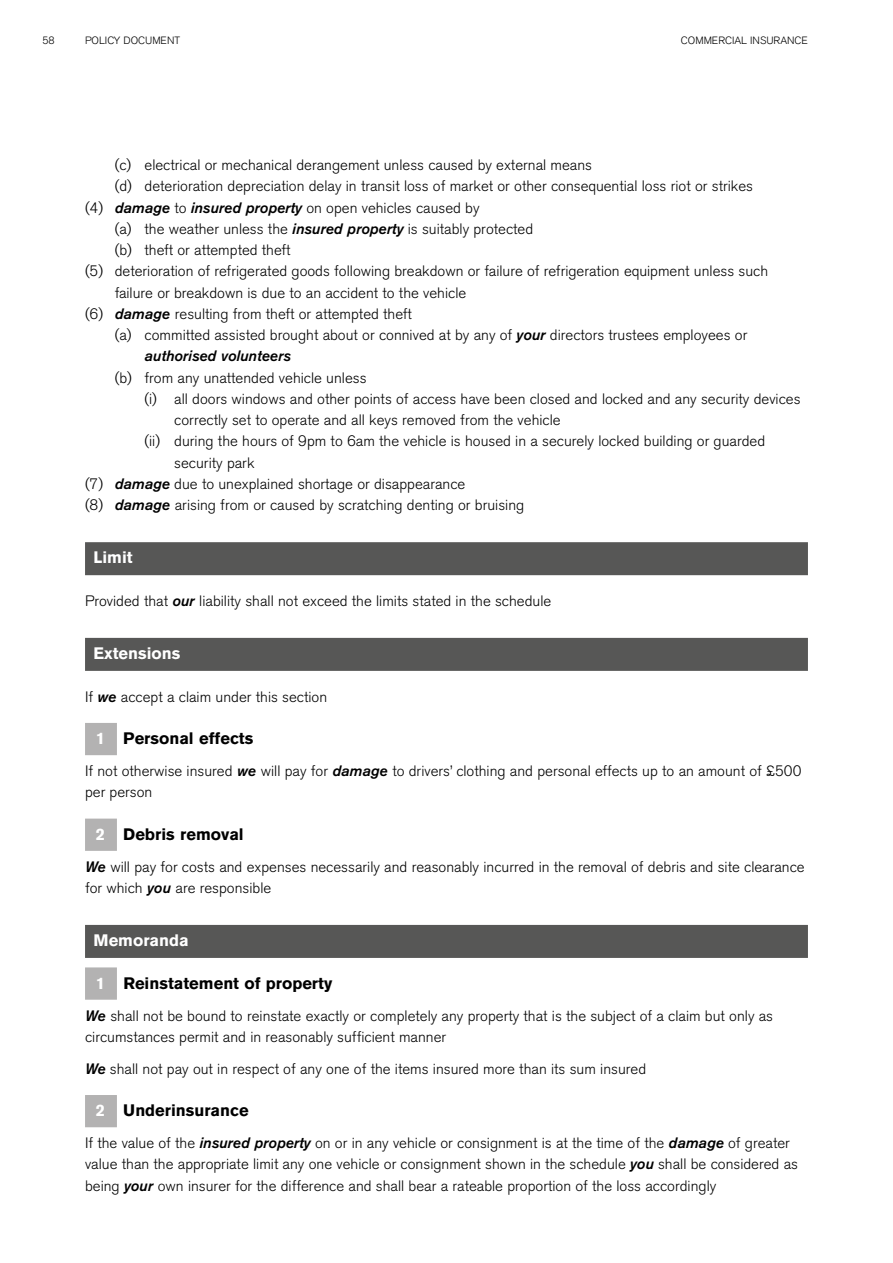
<style>
.page{position:relative;width:893px;height:1263px;background:#fff}
.page>*{position:absolute;margin:0;border:0;box-sizing:border-box;transform-origin:0 0}
.t1{font:700 16.5px "Akzidenz Grotesk BQ";color:#000}
.t2{font:700 16.5px "Akzidenz Grotesk BQ";color:#fff}
.t3{font:300 15px/21.3px "Akzidenz Grotesk BQ";color:#000}
.t4{font:italic 15px "Akzidenz Grotesk BQ Med";color:#000}
.t5{font:300 10.5px "Akzidenz Grotesk BQ";color:#000}
.s1{font-family:"Akzidenz Grotesk BQ Med";font-weight:400;font-style:italic}
.s2{color:#fff}
</style>
<div class="page">
<div style="left:85px;top:542px;width:723px;height:33px;background:#575756"></div>
<div style="left:85px;top:638px;width:723px;height:33px;background:#575756"></div>
<div style="left:85px;top:723px;width:32px;height:32px;background:#b3b2b2"></div>
<div style="left:85px;top:819px;width:32px;height:32px;background:#b3b2b2"></div>
<div style="left:85px;top:925px;width:723px;height:33px;background:#575756"></div>
<div style="left:85px;top:967px;width:32px;height:33px;background:#b3b2b2"></div>
<div style="left:85px;top:1095px;width:32px;height:32px;background:#b3b2b2"></div>
<p class="t5" style="left:43px;top:34px;width:14px">58</p>
<p class="t5" style="left:85px;top:34px;width:97px">POLICY DOCUMENT</p>
<p class="t5" style="left:681px;top:34px;width:129px">COMMERCIAL INSURANCE</p>
<p class="t3" style="left:115px;top:155px;width:479px">(c) electrical or mechanical derangement unless caused by external means</p>
<p class="t3" style="left:115px;top:176px;width:640px">(d) deterioration depreciation delay in transit loss of market or other consequential loss riot or strikes</p>
<p class="t3" style="left:85px;top:197px;width:396px">(4) <span class="s1">damage</span> to <span class="s1">insured property</span> on open vehicles caused by</p>
<p class="t3" style="left:115px;top:218px;width:420px">(a) the weather unless the <span class="s1">insured property</span> is suitably protected</p>
<p class="t3" style="left:115px;top:240px;width:177px">(b) theft or attempted theft</p>
<p class="t3" style="left:85px;top:261px;width:685px">(5) deterioration of refrigerated goods following breakdown or failure of refrigeration equipment unless such</p>
<p class="t3" style="left:115px;top:282px;width:353px">failure or breakdown is due to an accident to the vehicle</p>
<p class="t3" style="left:85px;top:303px;width:328px">(6) <span class="s1">damage</span> resulting from theft or attempted theft</p>
<p class="t3" style="left:115px;top:325px;width:634px">(a) committed assisted brought about or connived at by any of <span class="s1">your</span> directors trustees employees or</p>
<p class="t4" style="left:145px;top:348px;width:148px">authorised volunteers</p>
<p class="t3" style="left:115px;top:367px;width:253px">(b) from any unattended vehicle unless</p>
<p class="t3" style="left:145px;top:388px;width:658px">(i) all doors windows and other points of access have been closed and locked and any security devices</p>
<p class="t3" style="left:174px;top:410px;width:388px">correctly set to operate and all keys removed from the vehicle</p>
<p class="t3" style="left:145px;top:431px;width:622px">(ii) during the hours of 9pm to 6am the vehicle is housed in a securely locked building or guarded</p>
<p class="t3" style="left:174px;top:452px;width:82px">security park</p>
<p class="t3" style="left:85px;top:473px;width:382px">(7) <span class="s1">damage</span> due to unexplained shortage or disappearance</p>
<p class="t3" style="left:85px;top:495px;width:441px">(8) <span class="s1">damage</span> arising from or caused by scratching denting or bruising</p>
<p class="t2" style="left:94px;top:548px;width:41px">Limit</p>
<p class="t3" style="left:85px;top:590px;width:468px">Provided that <span class="s1">our</span> liability shall not exceed the limits stated in the schedule</p>
<p class="t2" style="left:94px;top:644px;width:88px">Extensions</p>
<p class="t3" style="left:85px;top:686px;width:244px">If <span class="s1">we</span> accept a claim under this section</p>
<p class="t1" style="left:96px;top:729px;width:159px"><span class="s2">1</span> Personal effects</p>
<p class="t3" style="left:85px;top:760px;width:718px">If not otherwise insured <span class="s1">we</span> will pay for <span class="s1">damage</span> to drivers’ clothing and personal effects up to an amount of £500 per person</p>
<p class="t1" style="left:96px;top:824px;width:149px"><span class="s2">2</span> Debris removal</p>
<p class="t3" style="left:85px;top:856px;width:721px"><span class="s1">We</span> will pay for costs and expenses necessarily and reasonably incurred in the removal of debris and site clearance for which <span class="s1">you</span> are responsible</p>
<p class="t2" style="left:94px;top:931px;width:97px">Memoranda</p>
<p class="t1" style="left:96px;top:973px;width:238px"><span class="s2">1</span> Reinstatement of property</p>
<p class="t3" style="left:85px;top:1005px;width:690px"><span class="s1">We</span> shall not be bound to reinstate exactly or completely any property that is the subject of a claim but only as circumstances permit and in reasonably sufficient manner</p>
<p class="t3" style="left:85px;top:1058px;width:563px"><span class="s1">We</span> shall not pay out in respect of any one of the items insured more than its sum insured</p>
<p class="t1" style="left:96px;top:1101px;width:154px"><span class="s2">2</span> Underinsurance</p>
<p class="t3" style="left:85px;top:1132px;width:714px">If the value of the <span class="s1">insured property</span> on or in any vehicle or consignment is at the time of the <span class="s1">damage</span> of greater value than the appropriate limit any one vehicle or consignment shown in the schedule <span class="s1">you</span> shall be considered as being <span class="s1">your</span> own insurer for the difference and shall bear a rateable proportion of the loss accordingly</p>
</div>
